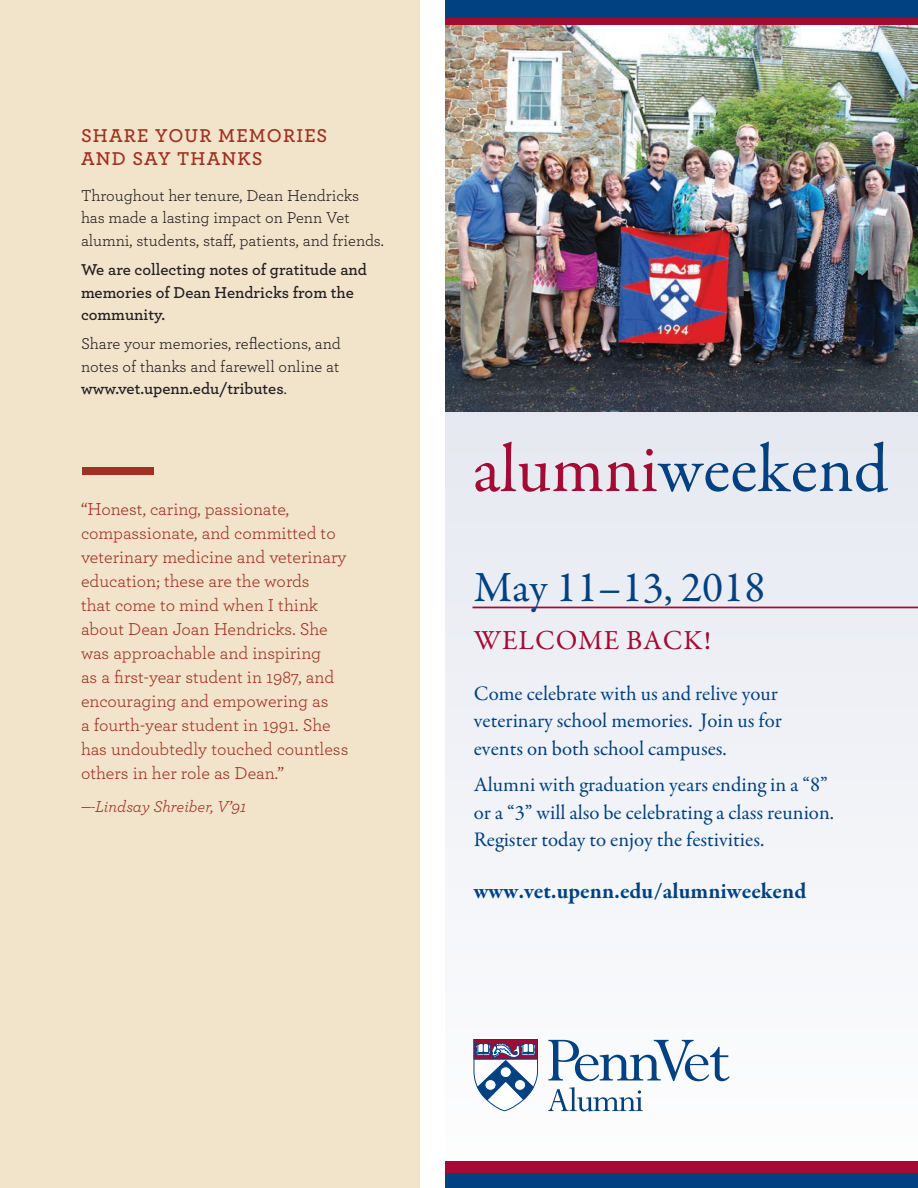
<style>
.page{position:relative;width:918px;height:1188px;background:#fff}
.page>*{position:absolute;margin:0;border:0;box-sizing:border-box;transform-origin:0 0}
.speaker_text{font:69.3px "Garamond Premr Pro";color:#014181}
.speaker_text-2{font:43.35px "Garamond Premr Pro";color:#014181}
.speaker_text-3{font:27.75px "Garamond Premr Pro";letter-spacing:.03em;color:#a30a34}
.speaker_text-4{font:700 22.5px "Garamond Premr Pro";color:#014181}
.speaker_text-5{font:20.85px/27.8px "Garamond Premr Pro";color:#014181}
.t1{font:600 19.5px/23.4px "Archer";letter-spacing:.06em;color:#a03022}
.t2{font:18px/24px "Archer";color:#a03022}
.t3{font:16.5px/22.5px "Archer";color:#231f20}
.t4{font:600 16.5px/22.5px "Archer";color:#231f20}
.t5{font:italic 16.5px "Archer";color:#a03022}
.s1{font-weight:600}
.s2{color:#a30a34}
</style>
<div class="page">
<div style="left:0;top:0;width:419px;height:1188px;background:#f2e4cb"></div>
<div style="left:82px;top:468px;width:71px;height:7px;background:#a03022"></div>
<div style="left:446px;top:0;width:472px;height:1188px;background:#f1f2f7"></div>
<div style="left:446px;top:1168px;width:472px;height:20px;background:#014181"></div>
<div style="left:446px;top:1161px;width:472px;height:11px;background:#a30a34"></div>
<img style="left:446px;top:25px;width:472px;height:387px">
<div style="left:446px;top:0;width:472px;height:22px;background:#014181"></div>
<div style="left:446px;top:18px;width:472px;height:7px;background:#a30a34"></div>
<hr style="left:472px;top:607px;width:446px;height:1px;background:#a30a34">
<svg style="left:548px;top:1040px;width:182px;height:41px"></svg>
<svg style="left:472px;top:1038px;width:67px;height:74px"></svg>
<svg style="left:548px;top:1087px;width:95px;height:24px"></svg>
<p class="t1" style="left:81px;top:122px;width:248px">SHARE YOUR MEMORIES<br>AND SAY THANKS</p>
<p class="t3" style="left:81px;top:183px;width:305px">Throughout her tenure, Dean Hendricks has made a lasting impact on Penn Vet alumni, students, staff, patients, and friends.</p>
<p class="t4" style="left:81px;top:258px;width:287px">We are collecting notes of gratitude and memories of Dean Hendricks from the community.</p>
<p class="t3" style="left:81px;top:332px;width:261px;text-align:justify">Share your memories, reflections, and notes of thanks and farewell online at <span class="s1">www.vet.upenn.edu/tributes</span>.</p>
<p class="t2" style="left:81px;top:496px;width:269px">“Honest, caring, passionate, compassionate, and committed to veterinary medicine and veterinary education; these are the words<br>that come to mind when I think about Dean Joan Hendricks. She was approachable and inspiring<br>as a first-year student in 1987, and encouraging and empowering as<br>a fourth-year student in 1991. She has undoubtedly touched countless others in her role as Dean.”</p>
<p class="t5" style="left:81px;top:795px;width:167px">—-Lindsay Shreiber, V’91</p>
<p class="speaker_text" style="left:472px;top:427px;width:418px"><span class="s2">alumni</span>weekend</p>
<p class="speaker_text-2" style="left:474px;top:561px;width:293px">May 11–13, 2018</p>
<p class="speaker_text-3" style="left:474px;top:623px;width:239px">WELCOME BACK!</p>
<p class="speaker_text-5" style="left:474px;top:680px;width:310px">Come celebrate with us and relive your veterinary school memories. Join us for events on both school campuses.</p>
<p class="speaker_text-5" style="left:474px;top:771px;width:362px">Alumni with graduation years ending in a “8” or a “3” will also be celebrating a class reunion.<br>Register today to enjoy the festivities.</p>
<p class="speaker_text-4" style="left:474px;top:877px;width:334px">www.vet.upenn.edu/alumniweekend</p>
</div>
